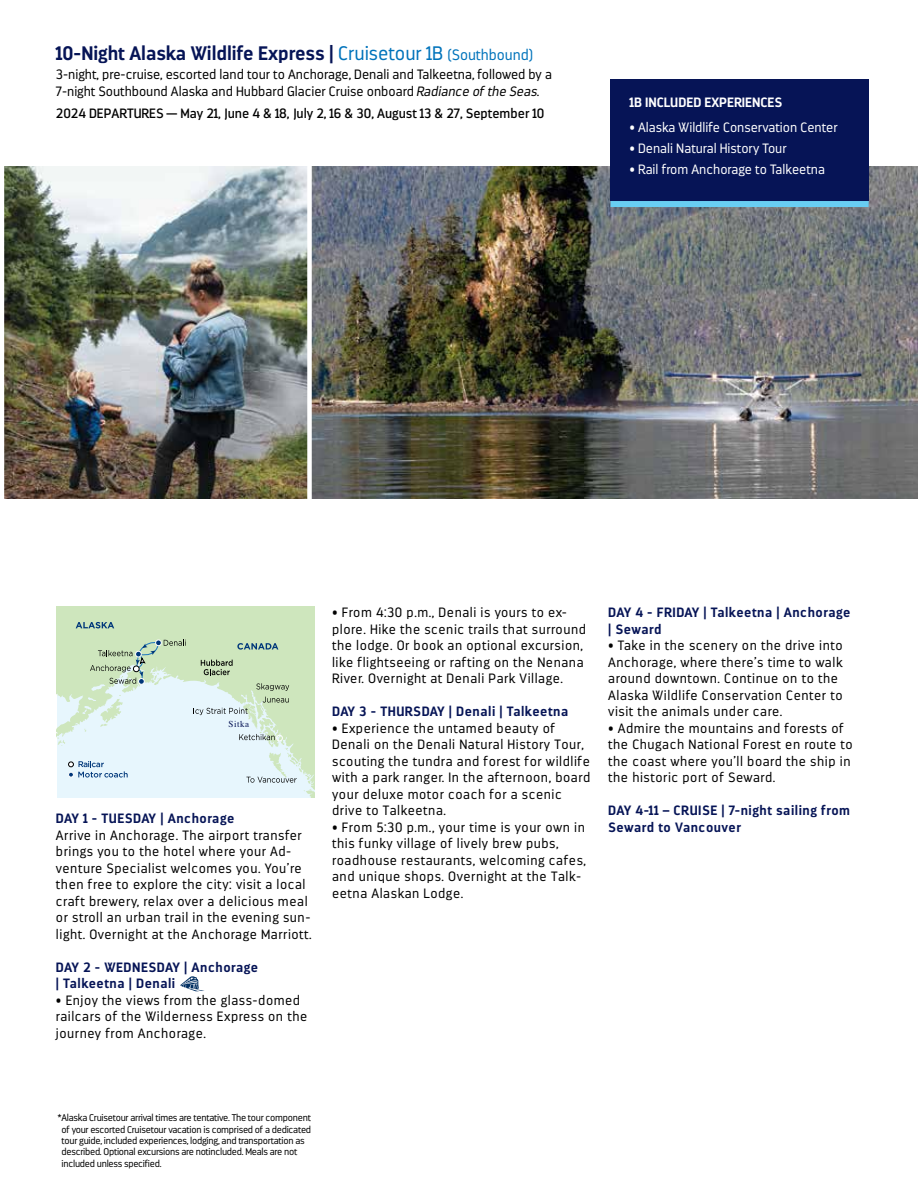
<style>
.page{position:relative;width:918px;height:1185px;background:#fff}
.page>*{position:absolute;margin:0;border:0;box-sizing:border-box;transform-origin:0 0}
.t1{font:700 19.5px "Darwin";color:#061456}
.t2{font:300 13.5px/16.5px "Darwin";letter-spacing:.04em;color:#000}
.t3{font:700 13.5px/16.5px "Darwin";letter-spacing:.04em;color:#061456}
.t4{font:300 13.5px/16.5px "Darwin";color:#000}
.t5{font:300 13.5px "Darwin";color:#fff}
.t6{font:13.5px "Darwin";color:#000}
.t7{font:700 13.5px "Darwin";color:#fff}
.t8{font:300 9.75px/11.2px "Darwin";letter-spacing:-.025em;color:#000}
.t9{font:9px "Times";letter-spacing:.06em;color:#061456}
.s1{font-weight:300;color:#0073bb}
.s2{font-weight:300;font-size:15px;color:#0073bb}
.s3{font-style:italic}
</style>
<div class="page">
<img style="left:4px;top:166px;width:914px;height:332px">
<div style="left:307px;top:149px;width:5px;height:355px;background:#fff"></div>
<svg style="left:57px;top:607px;width:257px;height:190px;background:#d8ecd8"></svg>
<svg style="left:76px;top:621px;width:38px;height:7px"></svg>
<svg style="left:201px;top:659px;width:31px;height:16px"></svg>
<svg style="left:237px;top:643px;width:41px;height:6px"></svg>
<svg style="left:256px;top:683px;width:33px;height:7px"></svg>
<svg style="left:90px;top:639px;width:96px;height:46px;background:#c0d6b8"></svg>
<div style="left:135px;top:650px;width:7px;height:7px;border:1px solid #fff;border-radius:3px"></div>
<svg style="left:193px;top:696px;width:121px;height:101px;background:#dbece6"></svg>
<svg style="left:68px;top:760px;width:60px;height:17px"></svg>
<svg style="left:180px;top:976px;width:24px;height:15px"></svg>
<div style="left:610px;top:80px;width:258px;height:121px;background:#061456"></div>
<div style="left:610px;top:201px;width:258px;height:6px;background:#68cef3"></div>
<h1 class="t1" style="left:56px;top:41px;width:479px">10-Night Alaska Wildlife Express | <span class="s1">Cruisetour 1B</span> <span class="s2">(Southbound)</span></h1>
<p class="t4" style="left:56px;top:66px;width:497px">3-night, pre-cruise, escorted land tour to Anchorage, Denali and Talkeetna, followed by a<br>7-night Southbound Alaska and Hubbard Glacier Cruise onboard <span class="s3">Radiance ofthe Seas</span>.</p>
<p class="t6" style="left:56px;top:105px;width:490px">2024 DEPARTURES — May 21, June 4 &amp; 18, July 2, 16 &amp; 30, August 13 &amp; 27, September 10</p>
<p class="t7" style="left:629px;top:94px;width:154px">1B INCLUDED EXPERIENCES</p>
<p class="t5" style="left:629px;top:120px;width:210px">• Alaska Wildlife Conservation Center</p>
<p class="t5" style="left:629px;top:141px;width:159px">• Denali Natural History Tour</p>
<p class="t5" style="left:629px;top:162px;width:197px">• Rail from Anchorage to Talkeetna</p>
<p class="t9" style="left:228px;top:715px;width:22px">Sitka</p>
<p class="t3" style="left:56px;top:810px;width:180px">DAY 1 - TUESDAY | Anchorage</p>
<p class="t2" style="left:56px;top:826px;width:257px">Arrive in Anchorage. The airport transfer brings you to the hotel where your Ad&shy;venture Specialist welcomes you. You’re then free to explore the city: visit a local craft brewery, relax over a delicious meal or stroll an urban trail in the evening sun&shy;light. Overnight at the Anchorage Marriott.</p>
<p class="t3" style="left:56px;top:958px;width:204px">DAY 2 - WEDNESDAY | Anchorage | Talkeetna | Denali</p>
<p class="t2" style="left:56px;top:991px;width:253px">• Enjoy the views from the glass-domed railcars of the Wilderness Express on the journey from Anchorage.</p>
<p class="t2" style="left:332px;top:604px;width:255px">• From 4:30 p.m., Denali is yours to ex&shy;plore. Hike the scenic trails that surround the lodge. Or book an optional excursion, like flightseeing or rafting on the Nenana River. Overnight at Denali Park Village.</p>
<p class="t3" style="left:332px;top:703px;width:237px">DAY 3 - THURSDAY | Denali | Talkeetna</p>
<p class="t2" style="left:332px;top:719px;width:260px">• Experience the untamed beauty of Denali on the Denali Natural History Tour, scouting the tundra and forest for wildlife with a park ranger. In the afternoon, board your deluxe motor coach for a scenic drive to Talkeetna.</p>
<p class="t2" style="left:332px;top:818px;width:255px">• From 5:30 p.m., your time is your own in this funky village of lively brew pubs, roadhouse restaurants, welcoming cafes, and unique shops. Overnight at the Talk&shy;eetna Alaskan Lodge.</p>
<p class="t3" style="left:608px;top:604px;width:244px">DAY 4 - FRIDAY | Talkeetna | Anchorage | Seward</p>
<p class="t2" style="left:608px;top:637px;width:236px">• Take in the scenery on the drive into Anchorage, where there’s time to walk around downtown. Continue on to the Alaska Wildlife Conservation Center to visit the animals under care.</p>
<p class="t2" style="left:608px;top:719px;width:246px">• Admire the mountains and forests of the Chugach National Forest en route to the coast where you’ll board the ship in the historic port of Seward.</p>
<p class="t3" style="left:608px;top:802px;width:243px">DAY 4-11 – CRUISE | 7-night sailing from<br>Seward to Vancouver</p>
<p class="t8" style="left:62px;top:1112px;width:251px;text-indent:-4px">* Alaska Cruisetour arrival times are tentative. The tour component of your escorted Cruisetour vacation is comprised of a dedicated tour guide, included experiences, lodging, and transportation as described. Optional excursions are notincluded. Meals are not included unless specified.</p>
</div>
